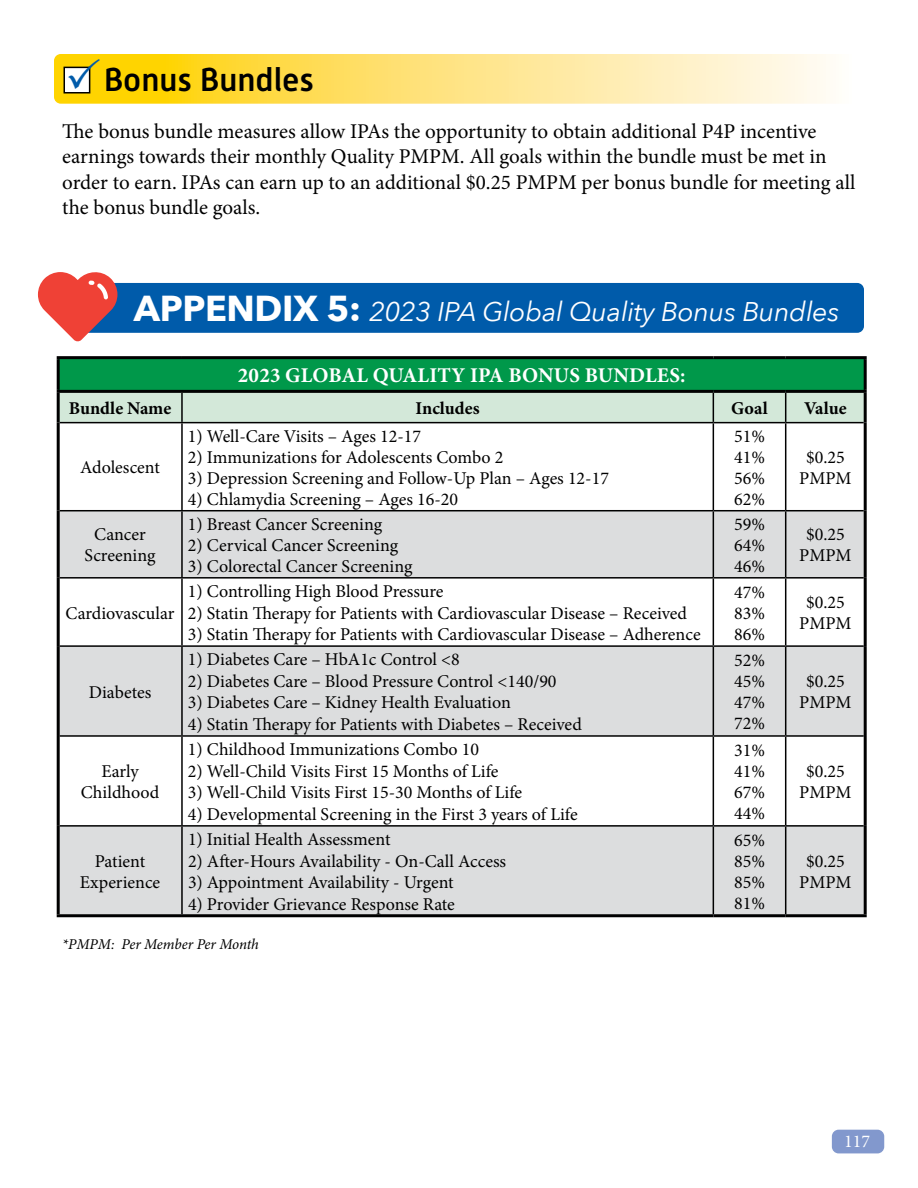
<style>
.page{position:relative;width:918px;height:1188px;background:#fff}
.page>*{position:absolute;margin:0;border:0;box-sizing:border-box;transform-origin:0 0}
.t1{font:500 33px "Alwyn New";color:#000}
.t2{font:italic 27px "Avenir Next";letter-spacing:-.01em;color:#fff}
.t3{font:21px/25.2px "Minion Pro";color:#000}
.t4{font:700 21px "Minion Pro";letter-spacing:.01em;color:#fff}
.t5{font:18px/21px "Minion Pro";color:#000;text-align:center}
.t6{font:700 18px "Minion Pro";color:#000}
.t7{font:18px "Minion Pro";color:#fff}
.t8{font:italic 15px "Minion Pro";letter-spacing:-.005em;color:#000}
.s1{font-weight:700;font-style:normal;font-size:36px}
</style>
<div class="page">
<div style="left:58px;top:358px;width:807px;height:33px;background:#00984a"></div>
<svg style="left:60px;top:511px;width:804px;height:403px;fill:#dcddde"></svg>
<hr style="left:57px;top:356px;width:125px;height:3px;background:#000">
<hr style="left:57px;top:359px;width:3px;height:31px;background:#000">
<hr style="left:182px;top:356px;width:531px;height:3px;background:#000">
<hr style="left:713px;top:356px;width:73px;height:3px;background:#000">
<hr style="left:786px;top:356px;width:81px;height:3px;background:#000">
<hr style="left:864px;top:359px;width:3px;height:31px;background:#000">
<hr style="left:57px;top:390px;width:125px;height:3px;background:#000">
<hr style="left:182px;top:390px;width:531px;height:3px;background:#000">
<hr style="left:713px;top:390px;width:73px;height:3px;background:#000">
<hr style="left:786px;top:390px;width:81px;height:3px;background:#000">
<hr style="left:57px;top:393px;width:3px;height:30px;background:#000">
<hr style="left:864px;top:393px;width:3px;height:30px;background:#000">
<hr style="left:57px;top:423px;width:3px;height:88px;background:#000">
<hr style="left:864px;top:423px;width:3px;height:88px;background:#000">
<hr style="left:57px;top:511px;width:3px;height:67px;background:#000">
<hr style="left:864px;top:511px;width:3px;height:67px;background:#000">
<hr style="left:57px;top:578px;width:3px;height:68px;background:#000">
<hr style="left:864px;top:578px;width:3px;height:68px;background:#000">
<hr style="left:57px;top:646px;width:3px;height:90px;background:#000">
<hr style="left:864px;top:646px;width:3px;height:90px;background:#000">
<hr style="left:57px;top:736px;width:3px;height:90px;background:#000">
<hr style="left:864px;top:736px;width:3px;height:90px;background:#000">
<hr style="left:57px;top:826px;width:3px;height:88px;background:#000">
<hr style="left:864px;top:826px;width:3px;height:88px;background:#000">
<hr style="left:57px;top:914px;width:125px;height:3px;background:#000">
<hr style="left:182px;top:914px;width:531px;height:3px;background:#000">
<hr style="left:713px;top:914px;width:73px;height:3px;background:#000">
<hr style="left:786px;top:914px;width:81px;height:3px;background:#000">
<svg style="left:58px;top:391px;width:807px;height:32px;background:#c3d7c9"></svg>
<hr style="left:60px;top:422px;width:122px;height:1px;background:#000">
<hr style="left:182px;top:422px;width:531px;height:1px;background:#000">
<hr style="left:181px;top:423px;width:2px;height:87px;background:#000">
<hr style="left:713px;top:422px;width:73px;height:1px;background:#000">
<hr style="left:713px;top:423px;width:1px;height:87px;background:#000">
<hr style="left:786px;top:422px;width:78px;height:1px;background:#000">
<hr style="left:785px;top:423px;width:1px;height:87px;background:#000">
<hr style="left:60px;top:510px;width:122px;height:1px;background:#000">
<hr style="left:182px;top:510px;width:531px;height:1px;background:#000">
<hr style="left:181px;top:511px;width:2px;height:66px;background:#000">
<hr style="left:713px;top:510px;width:73px;height:1px;background:#000">
<hr style="left:713px;top:511px;width:1px;height:66px;background:#000">
<hr style="left:786px;top:510px;width:78px;height:1px;background:#000">
<hr style="left:785px;top:511px;width:1px;height:66px;background:#000">
<hr style="left:60px;top:577px;width:122px;height:2px;background:#000">
<hr style="left:182px;top:577px;width:531px;height:2px;background:#000">
<hr style="left:181px;top:579px;width:2px;height:66px;background:#000">
<hr style="left:713px;top:577px;width:73px;height:2px;background:#000">
<hr style="left:713px;top:579px;width:1px;height:66px;background:#000">
<hr style="left:786px;top:577px;width:78px;height:2px;background:#000">
<hr style="left:785px;top:579px;width:1px;height:66px;background:#000">
<hr style="left:60px;top:645px;width:122px;height:2px;background:#000">
<hr style="left:182px;top:645px;width:531px;height:2px;background:#000">
<hr style="left:181px;top:647px;width:2px;height:88px;background:#000">
<hr style="left:713px;top:645px;width:73px;height:2px;background:#000">
<hr style="left:713px;top:647px;width:1px;height:88px;background:#000">
<hr style="left:786px;top:645px;width:78px;height:2px;background:#000">
<hr style="left:785px;top:647px;width:1px;height:88px;background:#000">
<hr style="left:60px;top:735px;width:122px;height:2px;background:#000">
<hr style="left:182px;top:735px;width:531px;height:2px;background:#000">
<hr style="left:181px;top:737px;width:2px;height:88px;background:#000">
<hr style="left:713px;top:735px;width:73px;height:2px;background:#000">
<hr style="left:713px;top:737px;width:1px;height:88px;background:#000">
<hr style="left:786px;top:735px;width:78px;height:2px;background:#000">
<hr style="left:785px;top:737px;width:1px;height:88px;background:#000">
<hr style="left:60px;top:825px;width:122px;height:2px;background:#000">
<hr style="left:182px;top:825px;width:531px;height:2px;background:#000">
<hr style="left:181px;top:827px;width:2px;height:87px;background:#000">
<hr style="left:713px;top:825px;width:73px;height:2px;background:#000">
<hr style="left:713px;top:827px;width:1px;height:87px;background:#000">
<hr style="left:786px;top:825px;width:78px;height:2px;background:#000">
<hr style="left:785px;top:827px;width:1px;height:87px;background:#000">
<div style="left:77px;top:283px;width:787px;height:50px;background:#005baa;border-radius:7px"></div>
<svg style="left:38px;top:272px;width:79px;height:70px"></svg>
<div style="left:832px;top:1130px;width:52px;height:23px;background:#8298cd;border-radius:7px"></div>
<svg style="left:54px;top:54px;width:776px;height:50px;background:#fee37c"></svg>
<h1 class="t1" style="left:104px;top:61px;width:212px">Bonus Bundles</h1>
<p class="t3" style="left:62px;top:119px;width:795px">The bonus bundle measures allow IPAs the opportunity to obtain additional P4P incentive earnings towards their monthly Quality PMPM. All goals within the bundle must be met in order to earn. IPAs can earn up to an additional $0.25 PMPM per bonus bundle for meeting all the bonus bundle goals.</p>
<h2 class="t2" style="left:134px;top:288px;width:707px"><span class="s1">APPENDIX 5:</span> 2023 IPA Global Quality Bonus Bundles</h2>
<p class="t4" style="left:238px;top:361px;width:449px">2023 GLOBAL QUALITY IPA BONUS BUNDLES:</p>
<p class="t6" style="left:69px;top:395px;width:104px">Bundle Name</p>
<p class="t6" style="left:416px;top:395px;width:66px">Includes</p>
<p class="t6" style="left:731px;top:395px;width:38px">Goal</p>
<p class="t6" style="left:804px;top:395px;width:44px">Value</p>
<p class="t5" style="left:80px;top:457px;width:81px">Adolescent</p>
<p class="t5" style="left:85px;top:524px;width:73px">Cancer<br>Screening</p>
<p class="t5" style="left:66px;top:602px;width:110px">Cardiovascular</p>
<p class="t5" style="left:89px;top:682px;width:64px">Diabetes</p>
<p class="t5" style="left:81px;top:761px;width:80px">Early<br>Childhood</p>
<p class="t5" style="left:80px;top:851px;width:82px">Patient<br>Experience</p>
<p class="t5" style="left:188px;top:426px;width:235px">1) Well-Care Visits – Ages 12‐17</p>
<p class="t5" style="left:188px;top:447px;width:317px">2) Immunizations for Adolescents Combo 2</p>
<p class="t5" style="left:188px;top:468px;width:422px">3) Depression Screening and Follow-Up Plan – Ages 12-17</p>
<p class="t5" style="left:188px;top:489px;width:272px">4) Chlamydia Screening – Ages 16‐20</p>
<p class="t5" style="left:188px;top:514px;width:196px">1) Breast Cancer Screening</p>
<p class="t5" style="left:188px;top:535px;width:212px">2) Cervical Cancer Screening</p>
<p class="t5" style="left:188px;top:556px;width:226px">3) Colorectal Cancer Screening</p>
<p class="t5" style="left:188px;top:581px;width:257px">1) Controlling High Blood Pressure</p>
<p class="t5" style="left:188px;top:602px;width:501px">2) Statin Therapy for Patients with Cardiovascular Disease – Received</p>
<p class="t5" style="left:188px;top:624px;width:514px">3) Statin Therapy for Patients with Cardiovascular Disease – Adherence</p>
<p class="t5" style="left:188px;top:649px;width:273px">1) Diabetes Care – HbA1c Control &lt;8</p>
<p class="t5" style="left:188px;top:671px;width:370px">2) Diabetes Care – Blood Pressure Control &lt;140/90</p>
<p class="t5" style="left:188px;top:692px;width:324px">3) Diabetes Care – Kidney Health Evaluation</p>
<p class="t5" style="left:188px;top:714px;width:395px">4) Statin Therapy for Patients with Diabetes – Received</p>
<p class="t5" style="left:188px;top:739px;width:293px">1) Childhood Immunizations Combo 10</p>
<p class="t5" style="left:188px;top:761px;width:312px">2) Well‐Child Visits First 15 Months of Life</p>
<p class="t5" style="left:188px;top:782px;width:336px">3) Well‐Child Visits First 15‐30 Months of Life</p>
<p class="t5" style="left:188px;top:804px;width:391px">4) Developmental Screening in the First 3 years of Life</p>
<p class="t5" style="left:188px;top:829px;width:204px">1) Initial Health Assessment</p>
<p class="t5" style="left:188px;top:851px;width:320px">2) After-Hours Availability - On-Call Access</p>
<p class="t5" style="left:188px;top:872px;width:267px">3) Appointment Availability - Urgent</p>
<p class="t5" style="left:188px;top:894px;width:268px">4) Provider Grievance Response Rate</p>
<p class="t8" style="left:62px;top:934px;width:198px">*PMPM: Per Member Per Month</p>
<p class="t5" style="left:734px;top:426px;width:32px;text-align:justify">51% 41% 56% 62%</p>
<p class="t5" style="left:799px;top:447px;width:54px">$0.25<br>PMPM</p>
<p class="t5" style="left:734px;top:514px;width:32px;text-align:justify">59% 64% 46%</p>
<p class="t5" style="left:799px;top:524px;width:54px">$0.25<br>PMPM</p>
<p class="t5" style="left:734px;top:581px;width:32px;text-align:justify">47% 83% 86%</p>
<p class="t5" style="left:799px;top:592px;width:54px">$0.25<br>PMPM</p>
<p class="t5" style="left:734px;top:650px;width:32px;text-align:justify">52% 45% 47% 72%</p>
<p class="t5" style="left:734px;top:740px;width:32px;text-align:justify">31% 41% 67% 44%</p>
<p class="t5" style="left:734px;top:830px;width:32px;text-align:justify">65% 85% 85% 81%</p>
<p class="t5" style="left:799px;top:671px;width:54px">$0.25<br>PMPM</p>
<p class="t5" style="left:799px;top:761px;width:54px">$0.25<br>PMPM</p>
<p class="t5" style="left:799px;top:851px;width:54px">$0.25<br>PMPM</p>
<p class="t7" style="left:844px;top:1129px;width:27px">117</p>
</div>
